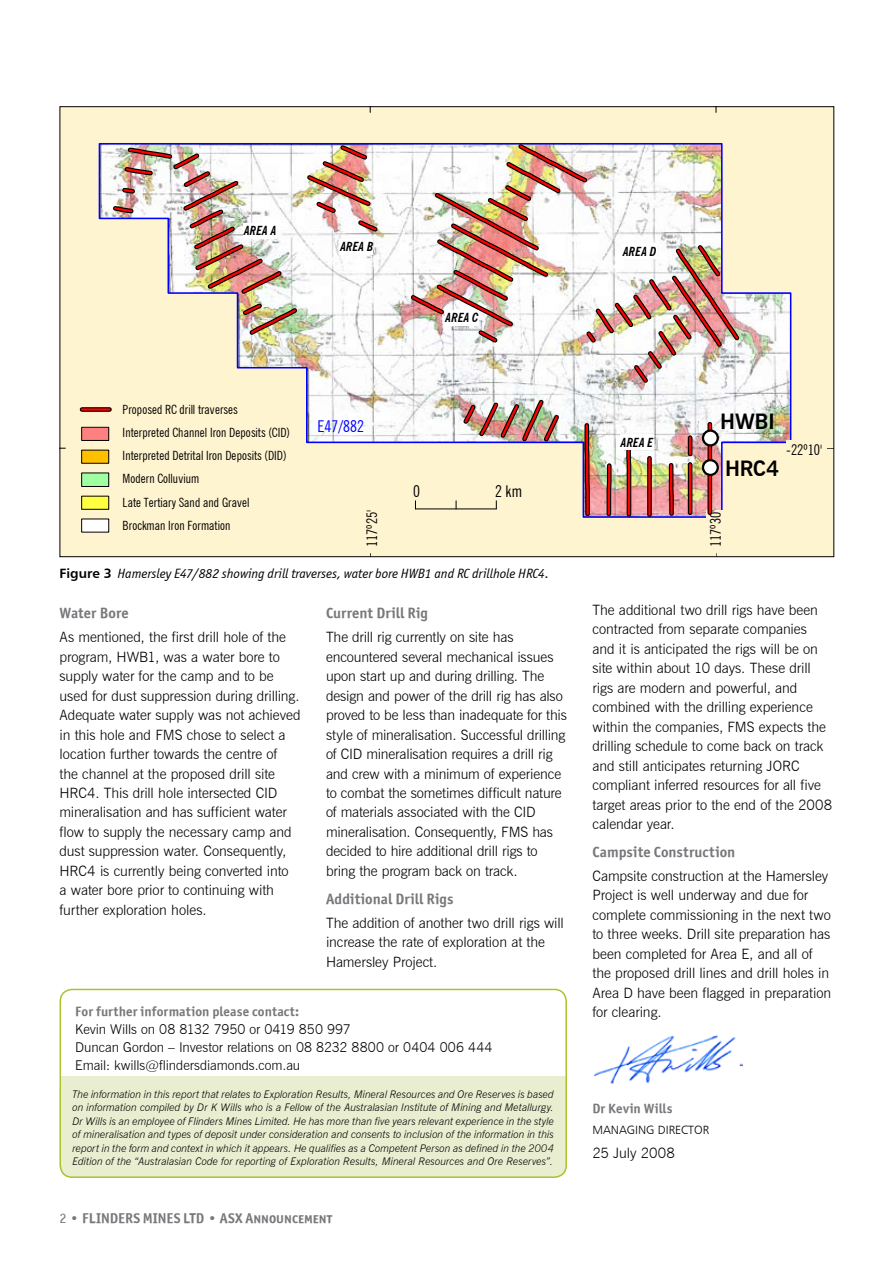
<style>
.page{position:relative;width:893px;height:1263px;background:#fff}
.page>*{position:absolute;margin:0;border:0;box-sizing:border-box;transform-origin:0 0}
.t1{font:700 21px "News Gothic BT";letter-spacing:-.015em;color:#000}
.t2{font:16.2px "News Goth Cn BT";letter-spacing:.005em;color:#00f}
.t3{font:16.2px "News Goth Cn BT";color:#000}
.t4{font:15px "Officina Sans ITCTT Bold";letter-spacing:.005em;color:#77787b}
.t5{font:14.7px "News Goth Cn BT";letter-spacing:-.005em;color:#000}
.t6{font:300 14.25px/19.5px "News Gothic BT";letter-spacing:-.005em;color:#000}
.t7{font:14.25px "Officina San SCITCTT Bold";letter-spacing:.005em;color:#77787b}
.t8{font:300 13.5px/18px "News Gothic BT";color:#000}
.t9{font:italic 13.5px "Officina Sans ITCTT Book";color:#000}
.t10{font:13.5px "Officina Sans ITCTT Bold";letter-spacing:.01em;color:#77787b}
.t11{font:12.75px/23.2px "News Goth Cn BT";letter-spacing:.01em;color:#000}
.t12{font:italic 700 condensed 12.75px "News Gothic BT";letter-spacing:.01em;color:#000}
.t13{font:12px "Humanist 777 BT Light B";color:#000}
.t14{font:italic 300 10.5px/13.5px "News Gothic BT";letter-spacing:.005em;color:#000;text-align:justify}
.s1{font-family:"Humanist 777 BT Bold B";font-style:normal}
.s2{font-family:"Officina Sans ITCTT Book"}
.s3{font-family:"Officina Sans ITCTT Bold"}
</style>
<div class="page">
<div style="left:60px;top:1077px;width:507px;height:101px;background:#e9eed0;border-radius:13px"></div>
<div style="left:60px;top:989px;width:507px;height:189px;border:2px solid #acc32b;border-radius:12px"></div>
<img style="left:594px;top:1035px;width:148px;height:49px">
<div style="left:62px;top:108px;width:770px;height:447px;background:#fff4d0"></div>
<svg style="left:98px;top:142px;width:694px;height:377px"></svg>
<div style="left:706px;top:510px;width:18px;height:38px;background:#fff4d0"></div>
<div style="left:786px;top:440px;width:36px;height:18px;background:#fff4d0"></div>
<svg style="left:666px;top:461px;width:10px;height:57px"></svg>
<svg style="left:688px;top:464px;width:4px;height:49px"></svg>
<hr style="left:689px;top:464px;width:2px;height:49px;background:#f00">
<div style="left:707px;top:424px;width:5px;height:89px;background:#530000"></div>
<hr style="left:709px;top:424px;width:2px;height:89px;background:#f00">
<svg style="left:688px;top:438px;width:4px;height:16px"></svg>
<svg style="left:689px;top:438px;width:2px;height:16px"></svg>
<svg style="left:604px;top:461px;width:10px;height:58px"></svg>
<svg style="left:624px;top:450px;width:10px;height:69px"></svg>
<svg style="left:647px;top:458px;width:5px;height:57px"></svg>
<hr style="left:648px;top:458px;width:3px;height:57px;background:#f00">
<svg style="left:582px;top:421px;width:10px;height:98px"></svg>
<img style="left:459px;top:396px;width:104px;height:49px">
<img style="left:407px;top:140px;width:336px;height:247px">
<img style="left:110px;top:142px;width:271px;height:197px">
<div style="left:243px;top:223px;width:34px;height:16px;background:#fff"></div>
<div style="left:340px;top:239px;width:33px;height:15px;background:#fff"></div>
<div style="left:445px;top:310px;width:33px;height:16px;background:#fff"></div>
<div style="left:620px;top:434px;width:34px;height:16px;background:#fff"></div>
<div style="left:622px;top:244px;width:34px;height:15px;background:#fff"></div>
<hr style="left:415px;top:508px;width:81px;height:1px;background:#000">
<div style="left:82px;top:428px;width:27px;height:12px;background:#ff8080"></div>
<div style="left:81px;top:427px;width:28px;height:14px;border:1px solid #000"></div>
<div style="left:82px;top:450px;width:27px;height:13px;background:#ffc000"></div>
<div style="left:81px;top:450px;width:28px;height:13px;border:1px solid #000"></div>
<div style="left:82px;top:473px;width:27px;height:13px;background:#a0ffa0"></div>
<div style="left:81px;top:473px;width:28px;height:14px;border:1px solid #000"></div>
<div style="left:82px;top:496px;width:27px;height:13px;background:#ffff40"></div>
<div style="left:81px;top:496px;width:28px;height:13px;border:1px solid #000"></div>
<div style="left:82px;top:519px;width:27px;height:13px;background:#fff"></div>
<div style="left:81px;top:519px;width:28px;height:13px;border:1px solid #000"></div>
<div style="left:82px;top:407px;width:27px;height:5px;background:#2d2a24"></div>
<hr style="left:82px;top:408px;width:27px;height:3px;background:#f00">
<svg style="left:703px;top:431px;width:15px;height:14px"></svg>
<div style="left:702px;top:429px;width:17px;height:17px;border:2px solid #000;border-radius:50%"></div>
<svg style="left:703px;top:460px;width:15px;height:15px"></svg>
<div style="left:702px;top:459px;width:17px;height:17px;border:2px solid #000;border-radius:50%"></div>
<p class="t12" style="left:244px;top:223px;width:34px">AREA A</p>
<p class="t12" style="left:340px;top:239px;width:35px">AREA B</p>
<p class="t12" style="left:446px;top:310px;width:35px">AREA C</p>
<p class="t12" style="left:623px;top:244px;width:35px">AREA D</p>
<p class="t11" style="left:123px;top:397px;width:169px">Proposed RC drill traverses<br>Interpreted Channel Iron Deposits (CID)<br>Interpreted Detrital Iron Deposits (DID)<br>Modern Colluvium<br>Late Tertiary Sand and Gravel<br>Brockman Iron Formation</p>
<h1 class="t1" style="left:720px;top:409px;width:56px">HWBI</h1>
<p class="t2" style="left:318px;top:416px;width:48px">E47/882</p>
<p class="t12" style="left:621px;top:434px;width:34px">AREA E</p>
<h1 class="t1" style="left:725px;top:456px;width:56px">HRC4</h1>
<p class="t3" style="left:413px;top:481px;width:8px">0</p>
<p class="t3" style="left:495px;top:481px;width:28px">2 km</p>
<p class="t5" style="left:363px;top:547px;width:39px;rotate:-90deg">117º25'</p>
<p class="t5" style="left:706px;top:547px;width:39px;rotate:-90deg">117º30'</p>
<p class="t5" style="left:786px;top:441px;width:38px">-22º10'</p>
<p class="t9" style="left:60px;top:566px;width:491px"><span class="s1">Figure 3</span> Hamersley E47/882 showing drill traverses, water bore HWB1 and RC drillhole HRC4.</p>
<p class="t4" style="left:60px;top:604px;width:71px">Water Bore</p>
<p class="t6" style="left:60px;top:627px;width:242px">As mentioned, the first drill hole of the program, HWB1, was a water bore to supply water for the camp and to be used for dust suppression during drilling.<br>Adequate water supply was not achieved in this hole and FMS chose to select a location further towards the centre of<br>the channel at the proposed drill site HRC4. This drill hole intersected CID mineralisation and has sufficient water flow to supply the necessary camp and dust suppression water. Consequently, HRC4 is currently being converted into<br>a water bore prior to continuing with further exploration holes.</p>
<p class="t4" style="left:326px;top:604px;width:104px">Current Drill Rig</p>
<p class="t6" style="left:326px;top:627px;width:242px">The drill rig currently on site has encountered several mechanical issues upon start up and during drilling. The design and power of the drill rig has also proved to be less than inadequate for this style of mineralisation. Successful drilling of CID mineralisation requires a drill rig and crew with a minimum of experience to combat the sometimes difficult nature of materials associated with the CID mineralisation. Consequently, FMS has decided to hire additional drill rigs to bring the program back on track.</p>
<p class="t4" style="left:326px;top:890px;width:129px">Additional Drill Rigs</p>
<p class="t6" style="left:326px;top:913px;width:239px">The addition of another two drill rigs will increase the rate of exploration at the<br>Hamersley Project.</p>
<p class="t10" style="left:75px;top:1003px;width:225px">For further information please contact:</p>
<p class="t8" style="left:75px;top:1020px;width:419px">Kevin Wills on 08 8132 7950 or 0419 850 997<br>Duncan Gordon – Investor relations on 08 8232 8800 or 0404 006 444<br>Email: kwills@flindersdiamonds.com.au</p>
<p class="t14" style="left:72px;top:1087px;width:483px">The information in this report that relates to Exploration Results, Mineral Resources and Ore Reserves is based on information compiled by Dr K Wills who is a Fellow of the Australasian Institute of Mining and Metallurgy.<br>Dr Wills is an employee of Flinders Mines Limited. He has more than five years relevant experience in the style of mineralisation and types of deposit under consideration and consents to inclusion of the information in this report in the form and context in which it appears. He qualifies as a Competent Person as defined in the 2004<br>Edition of the “Australasian Code for reporting of Exploration Results, Mineral Resources and Ore Reserves”.</p>
<p class="t7" style="left:60px;top:1209px;width:274px"><span class="s2">2</span> <span class="s3">•</span> FLINDERS MINES LTD <span class="s3">•</span> ASX Announcement</p>
<p class="t6" style="left:592px;top:600px;width:241px">The additional two drill rigs have been contracted from separate companies and it is anticipated the rigs will be on site within about 10 days. These drill rigs are modern and powerful, and combined with the drilling experience within the companies, FMS expects the drilling schedule to come back on track and still anticipates returning JORC compliant inferred resources for all five target areas prior to the end of the 2008 calendar year.</p>
<p class="t4" style="left:592px;top:843px;width:144px">Campsite Construction</p>
<p class="t6" style="left:592px;top:866px;width:240px">Campsite construction at the Hamersley Project is well underway and due for complete commissioning in the next two to three weeks. Drill site preparation has been completed for Area E, and all of the proposed drill lines and drill holes in Area D have been flagged in preparation for clearing.</p>
<p class="t10" style="left:592px;top:1100px;width:82px">Dr Kevin Wills</p>
<p class="t13" style="left:592px;top:1122px;width:20px">MANA</p>
<p class="t13" style="left:627px;top:1122px;width:50px">GING DIRECTOR</p>
<p class="t6" style="left:592px;top:1142px;width:84px">25 July 2008</p>
</div>
